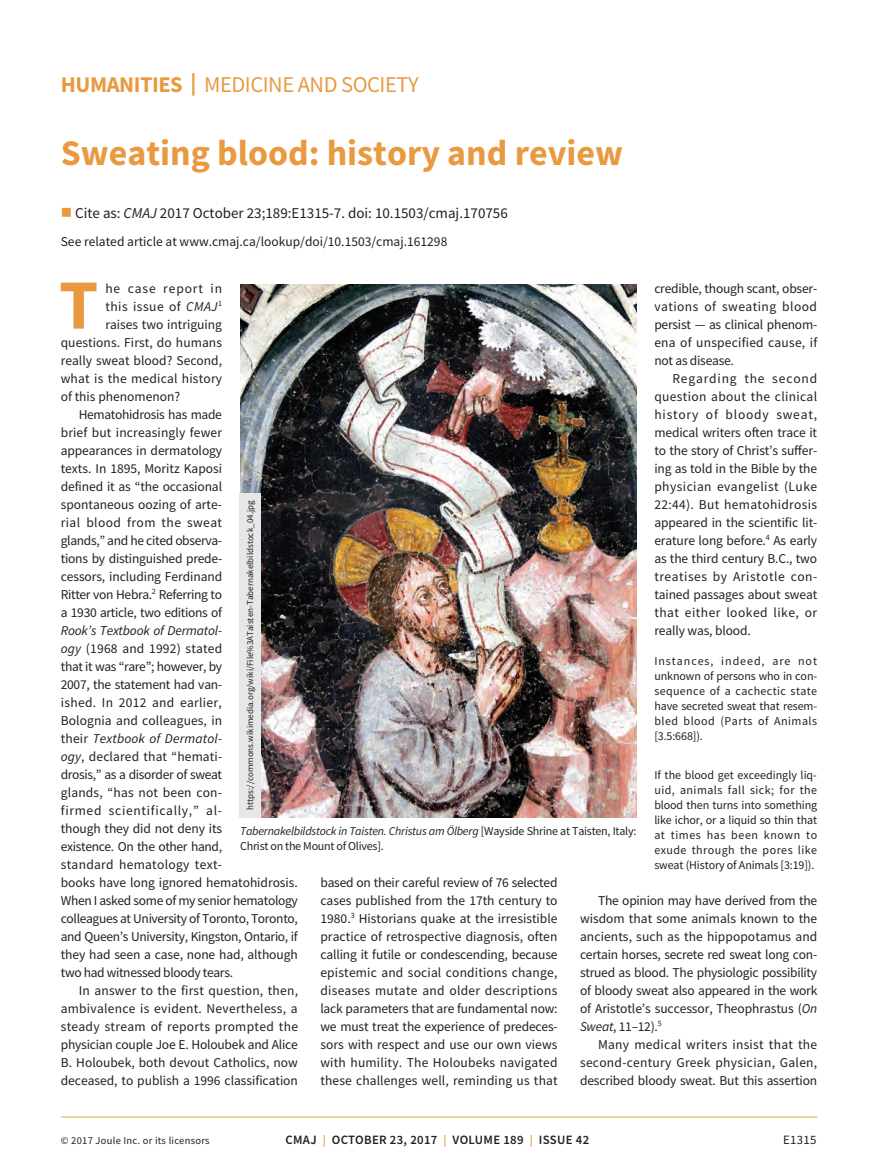
<style>
.page{position:relative;width:878px;height:1175px;background:#fff}
.page>*{position:absolute;margin:0;border:0;box-sizing:border-box;transform-origin:0 0}
.t1{font:700 70.65px "Source Sans Pro";color:#e99a41}
.t2{font:700 36px "Source Sans Pro";color:#e99a41}
.t3{font:22.5px "Source Sans Pro";letter-spacing:-.02em;color:#e99a41}
.t4{font:15px "Source Sans Pro";color:#231f20}
.t5{font:13.5px/18px "Source Sans Pro";letter-spacing:-.005em;color:#231f20;text-align:justify}
.t6{font:13.5px "Source Sans Pro";letter-spacing:-.025em;color:#231f20}
.t7{font:13.5px "Source Sans Pro";letter-spacing:.015em;color:#231f20}
.t8{font:13.5px "Source Sans Pro";letter-spacing:.03em;color:#231f20}
.t9{font:13.5px "Source Sans Pro";letter-spacing:.035em;color:#231f20}
.t10{font:13.5px "Source Sans Pro";letter-spacing:.065em;color:#231f20}
.t11{font:600 12.75px "Source Sans Pro";letter-spacing:.025em;color:#231f20}
.t12{font:12.75px "Source Sans Pro";letter-spacing:.025em;color:#231f20}
.t13{font:12px/15px "Source Sans Pro";letter-spacing:-.01em;color:#231f20;text-align:justify}
.t14{font:10.5px "Source Sans Pro";letter-spacing:.025em;color:#231f20}
.t15{font:9px "Source Sans Pro";color:#231f20}
.s1{font-weight:700}
.s2{color:#e99a41}
.s3{font-style:italic}
.s4{font-size:12px;color:#e99a41}
</style>
<div class="page">
<hr style="left:61px;top:1116px;width:756px;height:1px;background:#e99a41">
<img style="left:240px;top:284px;width:396px;height:533px">
<div style="left:239px;top:493px;width:22px;height:324px;background:#e6e7e9"></div>
<h3 class="t3" style="left:61px;top:70px;width:359px"><span class="s1">HUMANITIES |</span> MEDICINE AND SOCIETY</h3>
<h2 class="t2" style="left:61px;top:129px;width:564px">Sweating blood: history and review</h2>
<p class="t4" style="left:61px;top:203px;width:448px"><span class="s2">■</span> Cite as: <span class="s3">CMAJ</span> 2017 October 23;189:E1315-7. doi: 10.1503/cmaj.170756</p>
<p class="t5" style="left:61px;top:232px;width:388px">See related article at www.cmaj.ca/lookup/doi/10.1503/cmaj.161298</p>
<h1 class="t1" style="left:59px;top:257px;width:41px">T</h1>
<p class="t10" style="left:105px;top:279px;width:118px">he case report in</p>
<p class="t5" style="left:654px;top:279px;width:164px">credible, though scant, obser&shy;vations of sweating blood persist — as clinical phenom&shy;ena of unspecified cause, if not as disease.</p>
<p class="t5" style="left:654px;top:369px;width:164px;text-indent:18px">Regarding the second question about the clinical history of bloody sweat, medical writers often trace it to the story of Christ’s suffer&shy;ing as told in the Bible by the physician evangelist (Luke 22:44). But hematohidrosis appeared in the scientific lit&shy;erature long before.<sup>4</sup> As early as the third century B.C., two treatises by Aristotle con&shy;tained passages about sweat that either looked like, or really was, blood.</p>
<p class="t13" style="left:654px;top:653px;width:164px">Instances, indeed, are not unknown of persons who in con&shy;sequence of a cachectic state have secreted sweat that resem&shy;bled blood (Parts of Animals [3.5:668]).</p>
<p class="t13" style="left:654px;top:767px;width:164px">If the blood get exceedingly liq&shy;uid, animals fall sick; for the blood then turns into something like ichor, or a liquid so thin that at times has been known to exude through the pores like sweat (History of Animals [3:19]).</p>
<p class="t5" style="left:580px;top:891px;width:239px;text-indent:18px">The opinion may have derived from the wisdom that some animals known to the ancients, such as the hippopotamus and certain horses, secrete red sweat long con&shy;strued as blood. The physiologic possibility of bloody sweat also appeared in the work of Aristotle’s successor, Theophrastus (<span class="s3">On Sweat</span>, 11–12).<sup>5</sup></p>
<p class="t5" style="left:580px;top:1035px;width:239px;text-indent:18px">Many medical writers insist that the second-century Greek physician, Galen, described bloody sweat. But this assertion</p>
<p class="t9" style="left:105px;top:297px;width:118px">this issue of <span class="s3">CMAJ</span><sup>1</sup></p>
<p class="t5" style="left:105px;top:315px;width:118px">raises two intriguing</p>
<p class="t5" style="left:61px;top:333px;width:163px">questions. First, do humans</p>
<p class="t5" style="left:61px;top:351px;width:163px">really sweat blood? Second,</p>
<p class="t7" style="left:61px;top:369px;width:163px">what is the medical history</p>
<p class="t5" style="left:61px;top:387px;width:121px">of this phenomenon?</p>
<p class="t6" style="left:79px;top:405px;width:145px">Hematohidrosis has made</p>
<p class="t5" style="left:61px;top:423px;width:163px">brief but increasingly fewer</p>
<p class="t5" style="left:61px;top:441px;width:163px">appearances in dermatology</p>
<p class="t5" style="left:61px;top:459px;width:163px">texts. In 1895, Moritz Kaposi</p>
<p class="t5" style="left:61px;top:477px;width:163px">defined it as “the occasional</p>
<p class="t5" style="left:61px;top:495px;width:163px">spontaneous oozing of arte-</p>
<p class="t8" style="left:61px;top:513px;width:163px">rial blood from the sweat</p>
<p class="t6" style="left:61px;top:531px;width:163px">glands,” and he cited observa-</p>
<p class="t5" style="left:61px;top:549px;width:163px">tions by distinguished prede-</p>
<p class="t5" style="left:61px;top:567px;width:163px">cessors, including Ferdinand</p>
<p class="t6" style="left:61px;top:585px;width:163px">Ritter von Hebra.<sup>2</sup> Referring to</p>
<p class="t6" style="left:61px;top:603px;width:163px">a 1930 article, two editions of</p>
<p class="t5" style="left:61px;top:621px;width:239px;text-align:left"><span class="s3">Rook’s Textbook of Dermatol-<br>ogy</span> (1968 and 1992) stated<br>that it was “rare”; however, by<br>2007, the statement had van-<br>ished. In 2012 and earlier,<br>Bolognia and colleagues, in<br>their <span class="s3">Textbook of Dermatol-<br>ogy</span>, declared that “hemati-<br>drosis,” as a disorder of sweat<br>glands, “has not been con-<br>firmed scientifically,” al-<br>though they did not deny its<br>existence. On the other hand,<br>standard hematology text-<br>books have long ignored hematohidrosis.<br>When I asked some of my senior hematology colleagues at University of Toronto, Toronto, and Queen’s University, Kingston, Ontario, if they had seen a case, none had, although two had witnessed bloody tears.</p>
<p class="t5" style="left:61px;top:981px;width:239px;text-indent:18px">In answer to the first question, then, ambivalence is evident. Nevertheless, a steady stream of reports prompted the physician couple Joe E. Holoubek and Alice B. Holoubek, both devout Catholics, now deceased, to publish a 1996 classification</p>
<p class="t15" style="left:244px;top:809px;width:310px;rotate:-90deg">https://commons.wikimedia.org/wiki/File%3ATaisten-Tabernakelbildstock_04.jpg</p>
<p class="t13" style="left:240px;top:824px;width:398px"><span class="s3">Tabernakelbildstock in Taisten. Christus am Ölberg</span> [Wayside Shrine at Taisten, Italy:<br>Christ on the Mount of Olives].</p>
<p class="t5" style="left:320px;top:873px;width:239px">based on their careful review of 76 selected cases published from the 17th century to 1980.<sup>3</sup> Historians quake at the irresistible practice of retrospective diagnosis, often calling it futile or condescending, because epistemic and social conditions change, diseases mutate and older descriptions lack parameters that are fundamental now: we must treat the experience of predeces&shy;sors with respect and use our own views with humility. The Holoubeks navigated these challenges well, reminding us that</p>
<p class="t14" style="left:61px;top:1134px;width:150px">© 2017 Joule Inc. or its licensors</p>
<p class="t11" style="left:285px;top:1131px;width:305px">CMAJ <span class="s4">|</span> OCTOBER 23, 2017 <span class="s4">|</span> VOLUME 189 <span class="s4">|</span> ISSUE 42</p>
<p class="t12" style="left:783px;top:1132px;width:35px">E1315</p>
</div>
